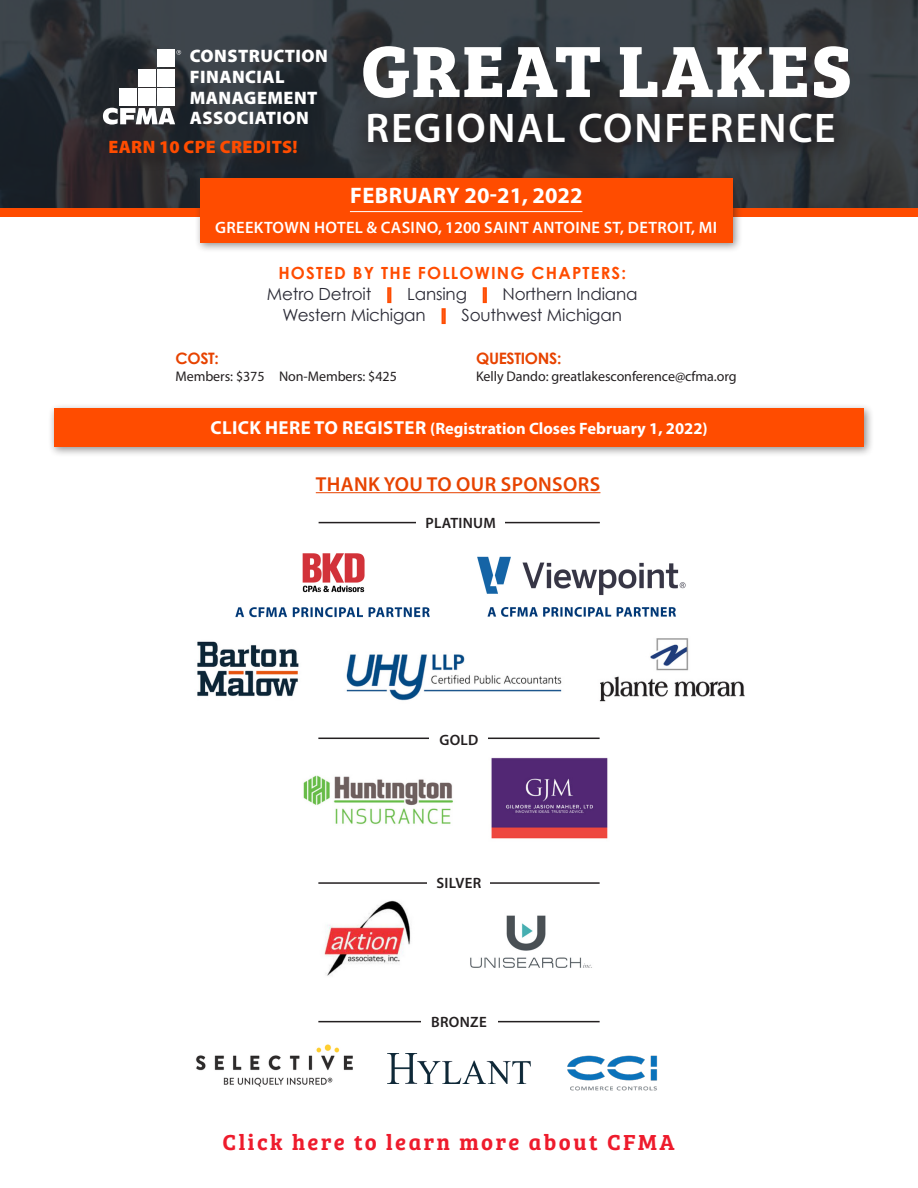
<style>
.page{position:relative;width:918px;height:1188px;background:#fff}
.page>*{position:absolute;margin:0;border:0;box-sizing:border-box;transform-origin:0 0}
.t1{font:700 75px "Bree Serif";letter-spacing:.025em;color:#fff}
.t2{font:600 41.55px "Myriad Pro";letter-spacing:.045em;color:#fff}
.t3{font:22.5px "Bree Serif Sb";letter-spacing:.11em;color:#ee1b2c}
.t4{font:700 22.5px "Myriad Pro";color:#fff}
.t5{font:600 20.25px "Myriad Pro";letter-spacing:.02em;color:#e74300}
.t6{font:900 18.15px/20.5px "Myriad Pro";letter-spacing:.025em;color:#fff}
.times{font:900 18px "Myriad Pro";letter-spacing:.02em;color:#ff4c00}
.t7{font:16.8px "Century Gothic";letter-spacing:-.01em;color:#2c2c37}
.t8{font:700 16.8px "Century Gothic";letter-spacing:.07em;color:#ff4c00}
.t9{font:700 16.5px "Myriad Pro";color:#fff}
.t10{font:600 16.5px "Myriad Pro";letter-spacing:.02em;color:#fff}
.t11{font:700 15.75px "Century Gothic";letter-spacing:-.02em;color:#e74300}
.t12{font:600 15px "Myriad Pro";letter-spacing:.02em;color:#231f20}
.t13{font:14.1px "Myriad Pro";letter-spacing:-.005em;color:#231f20}
.s1{font-size:13.65px;color:#ff4c00}
.s2{font-size:18.9px}
</style>
<div class="page">
<div style="left:48px;top:403px;width:826px;height:54px;background:#231f20;opacity:.5"></div>
<div style="left:54px;top:409px;width:810px;height:38px;background:#ff4c00"></div>
<hr style="left:316px;top:492px;width:284px;height:1px;background:#e74300">
<hr style="left:318px;top:738px;width:282px;height:1px;background:#231f20">
<div style="left:430px;top:734px;width:58px;height:21px;background:#fff"></div>
<hr style="left:318px;top:882px;width:282px;height:2px;background:#231f20">
<hr style="left:318px;top:1021px;width:282px;height:1px;background:#231f20">
<div style="left:428px;top:877px;width:62px;height:27px;background:#fff"></div>
<div style="left:421px;top:1016px;width:76px;height:27px;background:#fff"></div>
<img style="left:197px;top:641px;width:102px;height:56px">
<img style="left:346px;top:654px;width:216px;height:47px">
<img style="left:599px;top:638px;width:146px;height:64px">
<img style="left:303px;top:775px;width:150px;height:50px">
<img style="left:491px;top:757px;width:117px;height:82px">
<img style="left:324px;top:900px;width:87px;height:76px">
<img style="left:196px;top:1044px;width:157px;height:43px">
<hr style="left:319px;top:522px;width:281px;height:1px;background:#231f20">
<div style="left:416px;top:516px;width:89px;height:22px;background:#fff"></div>
<img style="left:470px;top:915px;width:122px;height:53px">
<img style="left:389px;top:1054px;width:141px;height:29px">
<img style="left:567px;top:1055px;width:91px;height:36px">
<img style="left:235px;top:553px;width:195px;height:65px">
<img style="left:477px;top:556px;width:209px;height:61px">
<svg style="left:0;top:0;width:918px;height:208px;background:#32373c"></svg>
<div style="left:158px;top:50px;width:17px;height:17px;background:#fff"></div>
<div style="left:158px;top:88px;width:17px;height:17px;background:#fff"></div>
<div style="left:158px;top:69px;width:17px;height:17px;background:#fff"></div>
<div style="left:119px;top:88px;width:17px;height:17px;background:#fff"></div>
<div style="left:139px;top:88px;width:17px;height:17px;background:#fff"></div>
<div style="left:139px;top:69px;width:17px;height:17px;background:#fff"></div>
<svg style="left:103px;top:108px;width:72px;height:17px"></svg>
<svg style="left:176px;top:50px;width:5px;height:5px"></svg>
<div style="left:112px;top:143px;width:203px;height:28px;background:#231f20;opacity:.75"></div>
<div style="left:349px;top:94px;width:509px;height:73px;background:#231f20;opacity:.75"></div>
<div style="left:0;top:208px;width:918px;height:9px;background:#ff4c00"></div>
<div style="left:194px;top:172px;width:549px;height:82px;background:#231f20;opacity:.5"></div>
<div style="left:200px;top:178px;width:533px;height:65px;background:#ff4c00"></div>
<hr style="left:350px;top:211px;width:232px;height:1px;background:#fff">
<p class="t6" style="left:190px;top:45px;width:140px">CONSTRUCTION<br>FINANCIAL<br>MANAGEMENT<br>ASSOCIATION</p>
<p class="times" style="left:109px;top:135px;width:191px">EARN 10 CPE CREDITS!</p>
<p class="t1" style="left:361px;top:12px;width:493px">GREAT LAKES</p>
<p class="t2" style="left:365px;top:102px;width:472px">REGIONAL CONFERENCE</p>
<p class="t4" style="left:350px;top:180px;width:234px">FEBRUARY 20-21, 2022</p>
<p class="t10" style="left:215px;top:216px;width:503px">GREEKTOWN HOTEL &amp; CASINO, 1200 SAINT ANTOINE ST, DETROIT, MI</p>
<p class="t8" style="left:278px;top:263px;width:349px">HOSTED BY THE FOLLOWING CHAPTERS:</p>
<p class="t7" style="left:267px;top:284px;width:372px">Metro Detroit <span class="s1">|</span> Lansing <span class="s1">|</span> Northern Indiana</p>
<p class="t7" style="left:283px;top:305px;width:341px">Western Michigan <span class="s1">|</span> Southwest Michigan</p>
<p class="t11" style="left:176px;top:348px;width:45px">COST:</p>
<p class="t13" style="left:176px;top:368px;width:223px">Members: $375 Non-Members: $425</p>
<p class="t11" style="left:476px;top:348px;width:87px">QUESTIONS:</p>
<p class="t13" style="left:476px;top:368px;width:262px">Kelly Dando: greatlakesconference@cfma.org</p>
<p class="t9" style="left:210px;top:418px;width:499px"><span class="s2">CLICK HERE TO REGISTER</span> (Registration Closes February 1, 2022)</p>
<p class="t5" style="left:316px;top:471px;width:286px">THANK YOU TO OUR SPONSORS</p>
<p class="t12" style="left:425px;top:513px;width:72px">PLATINUM</p>
<p class="t12" style="left:439px;top:730px;width:41px">GOLD</p>
<p class="t12" style="left:437px;top:874px;width:46px">SILVER</p>
<p class="t12" style="left:431px;top:1012px;width:57px">BRONZE</p>
<p class="t3" style="left:223px;top:1125px;width:454px">Click here to learn more about CFMA</p>
</div>
